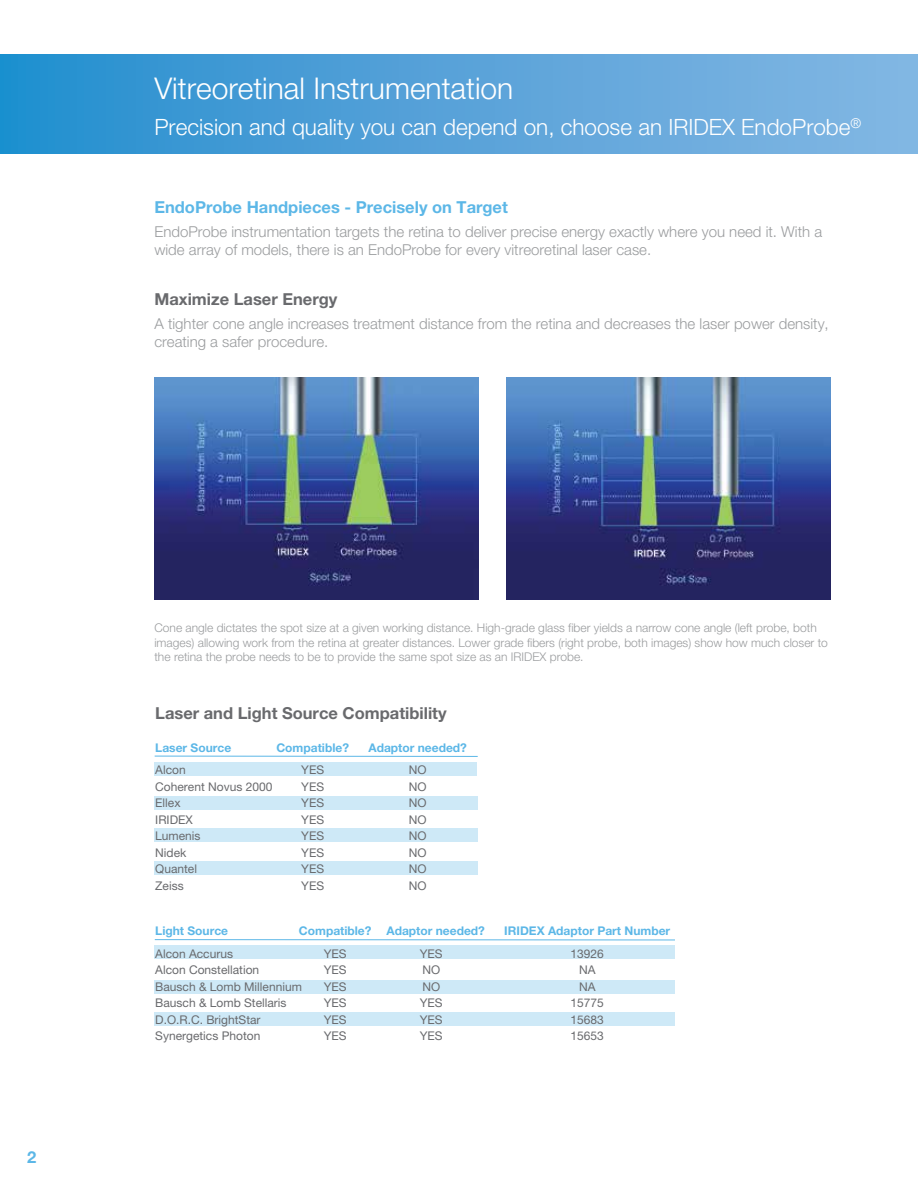
<style>
.page{position:relative;width:918px;height:1188px;background:#fff}
.page>*{position:absolute;margin:0;border:0;box-sizing:border-box;transform-origin:0 0}
.t1{font:300 30px "Helvetica Neue";color:#fff}
.t2{font:300 22.5px "Helvetica Neue";color:#fff}
.t3{font:700 16.5px "Helvetica Neue";color:#696a6d}
.t4{font:700 16.5px "Helvetica Neue";color:#5cb7e7}
.t5{font:300 15px/18px "Helvetica Neue";color:#9a9c9e}
.t6{font:300 12px/14.4px "Helvetica Neue";color:#9a9c9e}
.t7{font:12px "Helvetica Neue";color:#696a6d}
.t8{font:700 12px "Helvetica Neue";color:#5cb7e7}
</style>
<div class="page">
<div style="left:0;top:55px;width:918px;height:98px;background:linear-gradient(to right,#258fcf,#86b7e3)"></div>
<img style="left:154px;top:378px;width:324px;height:222px">
<img style="left:506px;top:378px;width:324px;height:222px">
<div style="left:154px;top:796px;width:323px;height:14px;background:#cee9f7"></div>
<div style="left:154px;top:828px;width:323px;height:14px;background:#cee9f7"></div>
<div style="left:154px;top:861px;width:323px;height:14px;background:#cee9f7"></div>
<hr style="left:155px;top:756px;width:323px;height:1px;background:#5cb7e7">
<div style="left:154px;top:762px;width:323px;height:14px;background:#cee9f7"></div>
<div style="left:154px;top:980px;width:521px;height:14px;background:#cee9f7"></div>
<div style="left:154px;top:1012px;width:521px;height:14px;background:#cee9f7"></div>
<hr style="left:155px;top:939px;width:520px;height:1px;background:#5cb7e7">
<div style="left:154px;top:945px;width:521px;height:14px;background:#cee9f7"></div>
<h3 class="t4" style="left:27px;top:1147px;width:11px">2</h3>
<h1 class="t1" style="left:154px;top:70px;width:360px">Vitreoretinal Instrumentation</h1>
<h2 class="t2" style="left:154px;top:114px;width:708px">Precision and quality you can depend on, choose an IRIDEX EndoProbe<sup>®</sup></h2>
<h3 class="t4" style="left:154px;top:197px;width:355px">EndoProbe Handpieces - Precisely on Target</h3>
<p class="t5" style="left:154px;top:222px;width:669px">EndoProbe instrumentation targets the retina to deliver precise energy exactly where you need it. With a wide array of models, there is an EndoProbe for every vitreoretinal laser case.</p>
<h3 class="t3" style="left:154px;top:288px;width:184px">Maximize Laser Energy</h3>
<p class="t5" style="left:154px;top:314px;width:676px">A tighter cone angle increases treatment distance from the retina and decreases the laser power density, creating a safer procedure.</p>
<p class="t6" style="left:154px;top:621px;width:675px">Cone angle dictates the spot size at a given working distance. High-grade glass fiber yields a narrow cone angle (left probe, both images) allowing work from the retina at greater distances. Lower grade fibers (right probe, both images) show how much closer to the retina the probe needs to be to provide the same spot size as an IRIDEX probe.</p>
<h3 class="t3" style="left:155px;top:703px;width:293px">Laser and Light Source Compatibility</h3>
<p class="t8" style="left:155px;top:740px;width:78px">Laser Source</p>
<p class="t8" style="left:276px;top:740px;width:74px">Compatible?</p>
<p class="t8" style="left:369px;top:740px;width:100px">Adaptor needed?</p>
<p class="t7" style="left:155px;top:763px;width:32px">Alcon</p>
<p class="t7" style="left:301px;top:763px;width:24px">YES</p>
<p class="t7" style="left:409px;top:763px;width:19px">NO</p>
<p class="t7" style="left:155px;top:779px;width:119px">Coherent Novus 2000</p>
<p class="t7" style="left:301px;top:779px;width:24px">YES</p>
<p class="t7" style="left:409px;top:779px;width:19px">NO</p>
<p class="t7" style="left:155px;top:796px;width:27px">Ellex</p>
<p class="t7" style="left:301px;top:796px;width:24px">YES</p>
<p class="t7" style="left:409px;top:796px;width:19px">NO</p>
<p class="t7" style="left:155px;top:812px;width:39px">IRIDEX</p>
<p class="t7" style="left:301px;top:812px;width:24px">YES</p>
<p class="t7" style="left:409px;top:812px;width:19px">NO</p>
<p class="t7" style="left:155px;top:829px;width:47px">Lumenis</p>
<p class="t7" style="left:301px;top:829px;width:24px">YES</p>
<p class="t7" style="left:409px;top:829px;width:19px">NO</p>
<p class="t7" style="left:155px;top:845px;width:33px">Nidek</p>
<p class="t7" style="left:301px;top:845px;width:24px">YES</p>
<p class="t7" style="left:409px;top:845px;width:19px">NO</p>
<p class="t7" style="left:155px;top:862px;width:43px">Quantel</p>
<p class="t7" style="left:301px;top:862px;width:24px">YES</p>
<p class="t7" style="left:409px;top:862px;width:19px">NO</p>
<p class="t7" style="left:155px;top:878px;width:30px">Zeiss</p>
<p class="t7" style="left:301px;top:878px;width:24px">YES</p>
<p class="t7" style="left:409px;top:878px;width:19px">NO</p>
<p class="t8" style="left:155px;top:924px;width:74px">Light Source</p>
<p class="t8" style="left:299px;top:924px;width:188px">Compatible? Adaptor needed?</p>
<p class="t8" style="left:504px;top:924px;width:167px">IRIDEX Adaptor Part Number</p>
<p class="t7" style="left:155px;top:946px;width:79px">Alcon Accurus</p>
<p class="t7" style="left:324px;top:946px;width:24px">YES</p>
<p class="t7" style="left:420px;top:946px;width:24px">YES</p>
<p class="t7" style="left:571px;top:946px;width:35px">13926</p>
<p class="t7" style="left:155px;top:963px;width:106px">Alcon Constellation</p>
<p class="t7" style="left:324px;top:963px;width:24px">YES</p>
<p class="t7" style="left:422px;top:963px;width:19px">NO</p>
<p class="t7" style="left:579px;top:963px;width:18px">NA</p>
<p class="t7" style="left:155px;top:979px;width:148px">Bausch &amp; Lomb Millennium</p>
<p class="t7" style="left:324px;top:979px;width:24px">YES</p>
<p class="t7" style="left:422px;top:979px;width:19px">NO</p>
<p class="t7" style="left:579px;top:979px;width:18px">NA</p>
<p class="t7" style="left:155px;top:996px;width:133px">Bausch &amp; Lomb Stellaris</p>
<p class="t7" style="left:324px;top:996px;width:24px">YES</p>
<p class="t7" style="left:420px;top:996px;width:24px">YES</p>
<p class="t7" style="left:571px;top:996px;width:35px">15775</p>
<p class="t7" style="left:155px;top:1012px;width:107px">D.O.R.C. BrightStar</p>
<p class="t7" style="left:324px;top:1012px;width:24px">YES</p>
<p class="t7" style="left:420px;top:1012px;width:24px">YES</p>
<p class="t7" style="left:571px;top:1012px;width:35px">15683</p>
<p class="t7" style="left:155px;top:1029px;width:107px">Synergetics Photon</p>
<p class="t7" style="left:324px;top:1029px;width:24px">YES</p>
<p class="t7" style="left:420px;top:1029px;width:24px">YES</p>
<p class="t7" style="left:571px;top:1029px;width:35px">15653</p>
</div>
